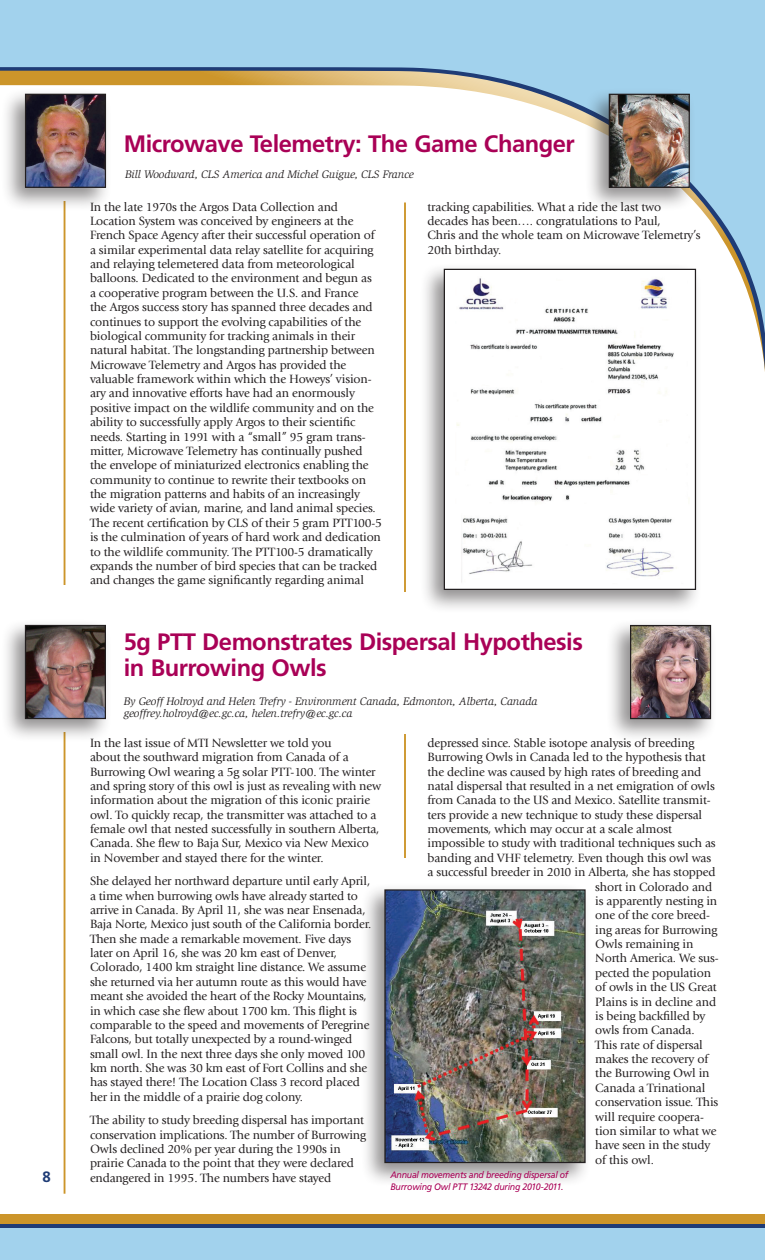
<style>
.page{position:relative;width:765px;height:1260px;background:#fff}
.page>*{position:absolute;margin:0;border:0;box-sizing:border-box;transform-origin:0 0}
.Subhead{font:700 23.75px/26.2px "Frutiger";letter-spacing:-.02em;color:#a90156}
.Headline{font:700 15px "Frutiger";color:#1f3c76}
._1105_Body_Copy{font:12.5px/14.4px "Giovanni";letter-spacing:-.01em;color:#231f20}
.Bio_Info{font:italic 11.25px/12.5px "Slimbach";letter-spacing:-.01em;color:#231f20}
.t1{font:italic 9.38px/11.2px "Frutiger";letter-spacing:-.025em;color:#a90156;scale:.94 1}
</style>
<div class="page">
<svg style="left:0;top:0;width:765px;height:388px"></svg>
<hr style="left:404px;top:202px;width:2px;height:992px;background:#cc952a">
<div style="left:0;top:1227px;width:17px;height:33px;background:#a2d2ed"></div>
<hr style="left:0;top:1224px;width:17px;height:3px;background:#1f3c76">
<div style="left:0;top:1214px;width:17px;height:10px;background:#cc952a"></div>
<hr style="left:64px;top:120px;width:1px;height:1074px;background:#cc952a">
<div style="left:55px;top:585px;width:23px;height:146px;background:#fff"></div>
<div style="left:401px;top:592px;width:23px;height:142px;background:#fff"></div>
<div style="left:2px;top:1227px;width:763px;height:33px;background:#a2d2ed"></div>
<hr style="left:2px;top:1224px;width:763px;height:3px;background:#1f3c76">
<div style="left:2px;top:1214px;width:763px;height:10px;background:#cc952a"></div>
<div style="left:400px;top:859px;width:22px;height:337px;background:#fff"></div>
<div style="left:360px;top:882px;width:231px;height:304px;background:#231f20;opacity:.5"></div>
<img style="left:386px;top:891px;width:198px;height:270px">
<div style="left:384px;top:889px;width:202px;height:274px;border:1px solid #231f20"></div>
<div style="left:419px;top:261px;width:283px;height:352px;background:#231f20;opacity:.5"></div>
<div style="left:444px;top:269px;width:251px;height:320px;background:#fff"></div>
<img style="left:456px;top:278px;width:218px;height:304px">
<div style="left:444px;top:269px;width:252px;height:321px;border:1px solid #231f20"></div>
<div style="left:605px;top:618px;width:111px;height:124px;background:#231f20;opacity:.5"></div>
<img style="left:632px;top:627px;width:77px;height:90px">
<div style="left:630px;top:625px;width:81px;height:94px;border:1px solid #231f20"></div>
<div style="left:584px;top:86px;width:111px;height:125px;background:#231f20;opacity:.5"></div>
<img style="left:611px;top:96px;width:77px;height:90px">
<div style="left:609px;top:94px;width:81px;height:94px;border:1px solid #231f20"></div>
<div style="left:0;top:86px;width:111px;height:125px;background:#231f20;opacity:.5"></div>
<img style="left:27px;top:96px;width:77px;height:90px">
<div style="left:25px;top:94px;width:81px;height:94px;border:1px solid #231f20"></div>
<div style="left:0;top:618px;width:111px;height:124px;background:#231f20;opacity:.5"></div>
<img style="left:27px;top:627px;width:77px;height:90px">
<div style="left:25px;top:625px;width:81px;height:94px;border:1px solid #231f20"></div>
<p class="Headline" style="left:43px;top:1168px;width:10px">8</p>
<p class="Subhead" style="left:124px;top:131px;width:453px">Microwave Telemetry: The Game Changer</p>
<p class="Bio_Info" style="left:125px;top:169px;width:290px">Bill Woodward, CLS America and Michel Guigue, CLS France</p>
<p class="_1105_Body_Copy" style="left:90px;top:199px;width:294px">In the late 1970s the Argos Data Collection and Location System was conceived by engineers at the French Space Agency after their successful operation of a similar experimental data relay satellite for acquiring and relaying telemetered data from meteorological balloons. Dedicated to the environment and begun as<br>a cooperative program between the U.S. and France<br>the Argos success story has spanned three decades and continues to support the evolving capabilities of the biological community for tracking animals in their natural habitat. The longstanding partnership between Microwave Telemetry and Argos has provided the valuable framework within which the Howeys’ vision&shy;ary and innovative efforts have had an enormously positive impact on the wildlife community and on the ability to successfully apply Argos to their scientific needs. Starting in 1991 with a “small” 95 gram trans&shy;mitter, Microwave Telemetry has continually pushed the envelope of miniaturized electronics enabling the community to continue to rewrite their textbooks on the migration patterns and habits of an increasingly wide variety of avian, marine, and land animal species.<br>The recent certification by CLS of their 5 gram PTT100-5 is the culmination of years of hard work and dedication to the wildlife community. The PTT100-5 dramatically expands the number of bird species that can be tracked and changes the game significantly regarding animal</p>
<p class="_1105_Body_Copy" style="left:428px;top:199px;width:275px">tracking capabilities. What a ride the last two decades has been…. congratulations to Paul,<br>Chris and the whole team on Microwave Telemetry’s 20th birthday.</p>
<p class="Subhead" style="left:124px;top:628px;width:461px">5g PTT Demonstrates Dispersal Hypothesis in Burrowing Owls</p>
<p class="Bio_Info" style="left:124px;top:695px;width:415px">By Geoff Holroyd and Helen Trefry - Environment Canada, Edmonton, Alberta, Canada geoffrey.holroyd@ec.gc.ca, helen.trefry@ec.gc.ca</p>
<p class="_1105_Body_Copy" style="left:90px;top:736px;width:293px">In the last issue of MTI Newsletter we told you<br>about the southward migration from Canada of a Burrowing Owl wearing a 5g solar PTT-100. The winter and spring story of this owl is just as revealing with new information about the migration of this iconic prairie owl. To quickly recap, the transmitter was attached to a female owl that nested successfully in southern Alberta, Canada. She flew to Baja Sur, Mexico via New Mexico in November and stayed there for the winter.</p>
<p class="_1105_Body_Copy" style="left:90px;top:874px;width:283px">She delayed her northward departure until early April, a time when burrowing owls have already started to arrive in Canada. By April 11, she was near Ensenada, Baja Norte, Mexico just south of the California border.<br>Then she made a remarkable movement. Five days later on April 16, she was 20 km east of Denver, Colorado, 1400 km straight line distance. We assume she returned via her autumn route as this would have meant she avoided the heart of the Rocky Mountains, in which case she flew about 1700 km. This flight is comparable to the speed and movements of Peregrine Falcons, but totally unexpected by a round-winged small owl. In the next three days she only moved 100 km north. She was 30 km east of Fort Collins and she has stayed there! The Location Class 3 record placed her in the middle of a prairie dog colony.</p>
<p class="_1105_Body_Copy" style="left:90px;top:1113px;width:278px">The ability to study breeding dispersal has important conservation implications. The number of Burrowing Owls declined 20% per year during the 1990s in prairie Canada to the point that they were declared endangered in 1995. The numbers have stayed</p>
<p class="_1105_Body_Copy" style="left:428px;top:736px;width:268px">depressed since. Stable isotope analysis of breeding</p>
<p class="_1105_Body_Copy" style="left:428px;top:750px;width:280px">Burrowing Owls in Canada led to the hypothesis that</p>
<p class="_1105_Body_Copy" style="left:428px;top:764px;width:275px">the decline was caused by high rates of breeding and</p>
<p class="_1105_Body_Copy" style="left:428px;top:779px;width:289px">natal dispersal that resulted in a net emigration of owls</p>
<p class="_1105_Body_Copy" style="left:428px;top:793px;width:285px">from Canada to the US and Mexico. Satellite transmit-</p>
<p class="_1105_Body_Copy" style="left:428px;top:808px;width:276px">ters provide a new technique to study these dispersal</p>
<p class="_1105_Body_Copy" style="left:428px;top:822px;width:246px">movements, which may occur at a scale almost</p>
<p class="_1105_Body_Copy" style="left:428px;top:836px;width:290px">impossible to study with traditional techniques such as</p>
<p class="_1105_Body_Copy" style="left:428px;top:851px;width:285px">banding and VHF telemetry. Even though this owl was</p>
<p class="_1105_Body_Copy" style="left:428px;top:865px;width:290px">a successful breeder in 2010 in Alberta, she has stopped</p>
<p class="_1105_Body_Copy" style="left:595px;top:879px;width:118px">short in Colorado and</p>
<p class="_1105_Body_Copy" style="left:595px;top:894px;width:124px">is apparently nesting in</p>
<p class="_1105_Body_Copy" style="left:595px;top:908px;width:116px">one of the core breed-</p>
<p class="_1105_Body_Copy" style="left:595px;top:923px;width:124px">ing areas for Burrowing</p>
<p class="_1105_Body_Copy" style="left:595px;top:937px;width:100px">Owls remaining in</p>
<p class="_1105_Body_Copy" style="left:595px;top:951px;width:125px">North America. We sus-</p>
<p class="_1105_Body_Copy" style="left:595px;top:966px;width:117px">pected the population</p>
<p class="_1105_Body_Copy" style="left:595px;top:980px;width:123px">of owls in the US Great</p>
<p class="_1105_Body_Copy" style="left:595px;top:994px;width:122px">Plains is in decline and</p>
<p class="_1105_Body_Copy" style="left:595px;top:1009px;width:112px">is being backfilled by</p>
<p class="_1105_Body_Copy" style="left:595px;top:1023px;width:101px">owls from Canada.</p>
<p class="_1105_Body_Copy" style="left:595px;top:1038px;width:109px">This rate of dispersal</p>
<p class="_1105_Body_Copy" style="left:595px;top:1052px;width:115px">makes the recovery of</p>
<p class="_1105_Body_Copy" style="left:595px;top:1066px;width:116px">the Burrowing Owl in</p>
<p class="_1105_Body_Copy" style="left:595px;top:1081px;width:112px">Canada a Trinational</p>
<p class="_1105_Body_Copy" style="left:595px;top:1095px;width:125px">conservation issue. This</p>
<p class="_1105_Body_Copy" style="left:595px;top:1109px;width:110px">will require coopera-</p>
<p class="_1105_Body_Copy" style="left:595px;top:1124px;width:123px">tion similar to what we</p>
<p class="_1105_Body_Copy" style="left:595px;top:1138px;width:117px">have seen in the study</p>
<p class="_1105_Body_Copy" style="left:595px;top:1153px;width:60px">of this owl.</p>
<p class="t1" style="left:390px;top:1169px;width:191px">Annual movements and breeding dispersal of<br>Burrowing Owl PTT 13242 during 2010-2011.</p>
</div>
